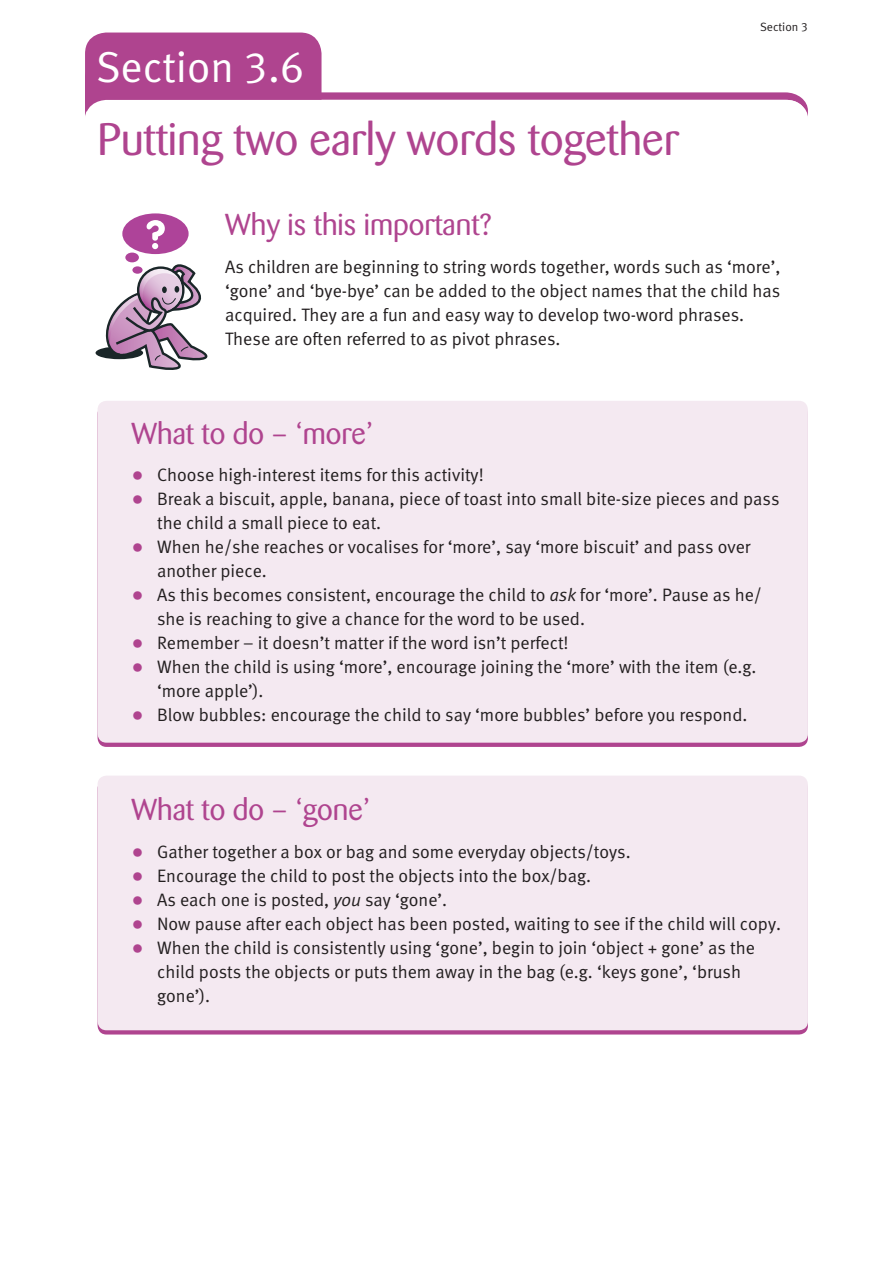
<style>
.page{position:relative;width:893px;height:1263px;background:#fff}
.page>*{position:absolute;margin:0;border:0;box-sizing:border-box;transform-origin:0 0}
.t1{font:45px "Barmeno";color:#af448f}
.t2{font:43.2px "Meta Normal LF";color:#fff}
.t3{font:30px "Barmeno";color:#af448f}
.t4{font:18px/24px "Meta Normal LF";color:#231f20}
.t5{font:12px "Meta Normal LF";color:#231f20}
.s1{font-size:24px;color:#af448f}
.s2{font-style:italic}
</style>
<div class="page">
<div style="left:98px;top:401px;width:710px;height:342px;background:#f4e9f1;border-radius:9px"></div>
<div style="left:98px;top:776px;width:710px;height:254px;background:#f4e9f1;border-radius:9px"></div>
<div style="left:85px;top:33px;width:237px;height:90px;background:#af448f;border-radius:21px"></div>
<svg style="left:85px;top:60px;width:723px;height:56px"></svg>
<div style="left:85px;top:100px;width:723px;height:159px;background:#fff;border-radius:21px"></div>
<div style="left:96px;top:347px;width:47px;height:12px;background:#1a2628;border-radius:50%"></div>
<div style="left:122px;top:213px;width:67px;height:41px;background:#ae4399;border-radius:50%"></div>
<div style="left:125px;top:253px;width:14px;height:9px;background:#ae4399;border-radius:50%"></div>
<svg style="left:147px;top:220px;width:18px;height:29px"></svg>
<svg style="left:103px;top:264px;width:105px;height:106px"></svg>
<h2 class="t2" style="left:96px;top:42px;width:209px">Section 3.6</h2>
<h1 class="t1" style="left:98px;top:113px;width:583px">Putting two early words together</h1>
<p class="t5" style="left:760px;top:20px;width:49px">Section 3</p>
<h3 class="t3" style="left:225px;top:207px;width:268px">Why is this important?</h3>
<p class="t4" style="left:225px;top:254px;width:557px">As children are beginning to string words together, words such as ‘more’, ‘gone’ and ‘bye-bye’ can be added to the object names that the child has acquired. They are a fun and easy way to develop two-word phrases.<br>These are often referred to as pivot phrases.</p>
<h3 class="t3" style="left:132px;top:416px;width:243px">What to do – ‘more’</h3>
<p class="t4" style="left:132px;top:463px;width:354px"><span class="s1">•</span> Choose high-interest items for this activity!</p>
<p class="t4" style="left:157px;top:487px;width:624px;text-indent:-26px"><span class="s1">•</span> Break a biscuit, apple, banana, piece of toast into small bite-size pieces and pass the child a small piece to eat.</p>
<p class="t4" style="left:157px;top:535px;width:595px;text-indent:-26px"><span class="s1">•</span> When he/she reaches or vocalises for ‘more’, say ‘more biscuit’ and pass over another piece.</p>
<p class="t4" style="left:157px;top:583px;width:606px;text-indent:-26px"><span class="s1">•</span> As this becomes consistent, encourage the child to <span class="s2">ask</span> for ‘more’. Pause as he/ she is reaching to give a chance for the word to be used.</p>
<p class="t4" style="left:132px;top:631px;width:439px"><span class="s1">•</span> Remember – it doesn’t matter if the word isn’t perfect!</p>
<p class="t4" style="left:157px;top:655px;width:601px;text-indent:-26px"><span class="s1">•</span> When the child is using ‘more’, encourage joining the ‘more’ with the item (e.g. ‘more apple’).</p>
<p class="t4" style="left:132px;top:703px;width:617px"><span class="s1">•</span> Blow bubbles: encourage the child to say ‘more bubbles’ before you respond.</p>
<h3 class="t3" style="left:132px;top:792px;width:240px">What to do – ‘gone’</h3>
<p class="t4" style="left:132px;top:839px;width:501px"><span class="s1">•</span> Gather together a box or bag and some everyday objects/toys.</p>
<p class="t4" style="left:132px;top:863px;width:461px"><span class="s1">•</span> Encourage the child to post the objects into the box/bag.</p>
<p class="t4" style="left:132px;top:887px;width:317px"><span class="s1">•</span> As each one is posted, <span class="s2">you</span> say ‘gone’.</p>
<p class="t4" style="left:132px;top:911px;width:651px"><span class="s1">•</span> Now pause after each object has been posted, waiting to see if the child will copy.</p>
<p class="t4" style="left:157px;top:935px;width:599px;text-indent:-26px"><span class="s1">•</span> When the child is consistently using ‘gone’, begin to join ‘object + gone’ as the child posts the objects or puts them away in the bag (e.g. ‘keys gone’, ‘brush gone’).</p>
</div>
